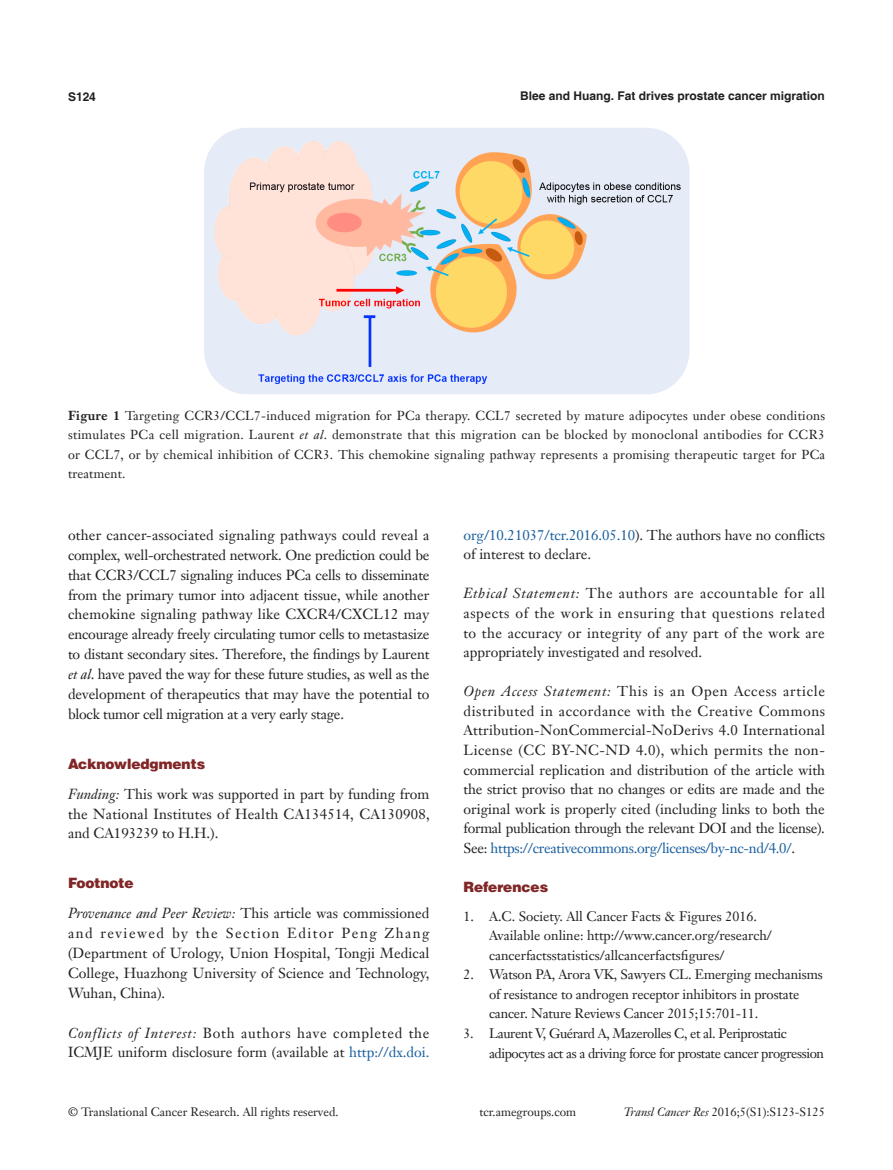
<style>
.page{position:relative;width:893px;height:1170px;background:#fff}
.page>*{position:absolute;margin:0;border:0;box-sizing:border-box;transform-origin:0 0}
.t1{font:14.25px/20px "Janson Text LT";color:#231f20;text-align:justify}
.一级标题-6_5{font:900 14.25px "Helvetica";color:#812627}
.一级标题正体{font:900 14.25px "Helvetica";color:#812627}
.t2{font:13.5px/19.5px "Janson Text LT";letter-spacing:-.01em;color:#231f20}
.t3{font:13.5px/19.5px "Janson Text LT";letter-spacing:-.03em;color:#231f20}
.t4{font:12.75px/19.5px "Janson Text LT";letter-spacing:.02em;color:#231f20;text-align:justify}
.t5{font:12px "Janson Text LT";color:#231f20}
.t6{font:700 12px "Helvetica";color:#231f20}
.s1{font-weight:700}
.s2{font-style:italic}
.s3{color:#175d9e}
</style>
<div class="page">
<img style="left:204px;top:128px;width:486px;height:266px">
<p class="t6" style="left:68px;top:89px;width:29px">S124</p>
<p class="t6" style="left:520px;top:88px;width:306px">Blee and Huang. Fat drives prostate cancer migration</p>
<p class="t4" style="left:68px;top:405px;width:759px"><span class="s1">Figure 1</span> Targeting CCR3/CCL7-induced migration for PCa therapy. CCL7 secreted by mature adipocytes under obese conditions stimulates PCa cell migration. Laurent <span class="s2">et al</span>. demonstrate that this migration can be blocked by monoclonal antibodies for CCR3 or CCL7, or by chemical inhibition of CCR3. This chemokine signaling pathway represents a promising therapeutic target for PCa treatment.</p>
<p class="t1" style="left:68px;top:524px;width:363px">other cancer-associated signaling pathways could reveal a complex, well-orchestrated network. One prediction could be that CCR3/CCL7 signaling induces PCa cells to disseminate from the primary tumor into adjacent tissue, while another chemokine signaling pathway like CXCR4/CXCL12 may encourage already freely circulating tumor cells to metastasize to distant secondary sites. Therefore, the findings by Laurent <span class="s2">et al</span>. have paved the way for these future studies, as well as the development of therapeutics that may have the potential to block tumor cell migration at a very early stage.</p>
<p class="一级标题-6_5" style="left:68px;top:754px;width:139px">Acknowledgments</p>
<p class="t1" style="left:68px;top:783px;width:363px"><span class="s2">Funding:</span> This work was supported in part by funding from the National Institutes of Health CA134514, CA130908, and CA193239 to H.H.).</p>
<p class="一级标题-6_5" style="left:68px;top:873px;width:67px">Footnote</p>
<p class="t1" style="left:68px;top:903px;width:363px"><span class="s2">Provenance and Peer Review:</span> This article was commissioned and reviewed by the Section Editor Peng Zhang (Department of Urology, Union Hospital, Tongji Medical College, Huazhong University of Science and Technology, Wuhan, China).</p>
<p class="t1" style="left:68px;top:1022px;width:363px"><span class="s2">Conflicts of Interest:</span> Both authors have completed the<br>ICMJE uniform disclosure form (available at <span class="s3">http://dx.doi.</span></p>
<p class="t1" style="left:463px;top:525px;width:363px;line-height:19.5px"><span class="s3">org/10.21037/tcr.2016.05.10</span>). The authors have no conflicts of interest to declare.</p>
<p class="t1" style="left:463px;top:583px;width:363px;line-height:19.5px"><span class="s2">Ethical Statement:</span> The authors are accountable for all aspects of the work in ensuring that questions related to the accuracy or integrity of any part of the work are appropriately investigated and resolved.</p>
<p class="t1" style="left:463px;top:681px;width:363px;line-height:19.5px"><span class="s2">Open Access Statement:</span> This is an Open Access article distributed in accordance with the Creative Commons Attribution-NonCommercial-NoDerivs 4.0 International License (CC BY-NC-ND 4.0), which permits the non&shy;commercial replication and distribution of the article with the strict proviso that no changes or edits are made and the original work is properly cited (including links to both the formal publication through the relevant DOI and the license).<br>See: <span class="s3">https://creativecommons.org/licenses/by-nc-nd/4.0/</span>.</p>
<p class="一级标题正体" style="left:463px;top:877px;width:86px">References</p>
<p class="t2" style="left:489px;top:906px;width:284px;text-indent:-26px">1. A.C. Society. All Cancer Facts &amp; Figures 2016.<br>Available online: http://www.cancer.org/research/ cancerfactsstatistics/allcancerfactsfigures/</p>
<p class="t2" style="left:489px;top:964px;width:335px;text-indent:-26px">2. Watson PA, Arora VK, Sawyers CL. Emerging mechanisms of resistance to androgen receptor inhibitors in prostate cancer. Nature Reviews Cancer 2015;15:701-11.</p>
<p class="t3" style="left:489px;top:1023px;width:336px;text-indent:-26px">3. Laurent V, Guérard A, Mazerolles C, et al. Periprostatic adipocytes act as a driving force for prostate cancer progression</p>
<p class="t5" style="left:68px;top:1104px;width:272px">© Translational Cancer Research. All rights reserved.</p>
<p class="t5" style="left:479px;top:1104px;width:98px">tcr.amegroups.com</p>
<p class="t5" style="left:624px;top:1104px;width:203px"><span class="s2">Transl Cancer Res</span> 2016;5(S1):S123-S125</p>
</div>
